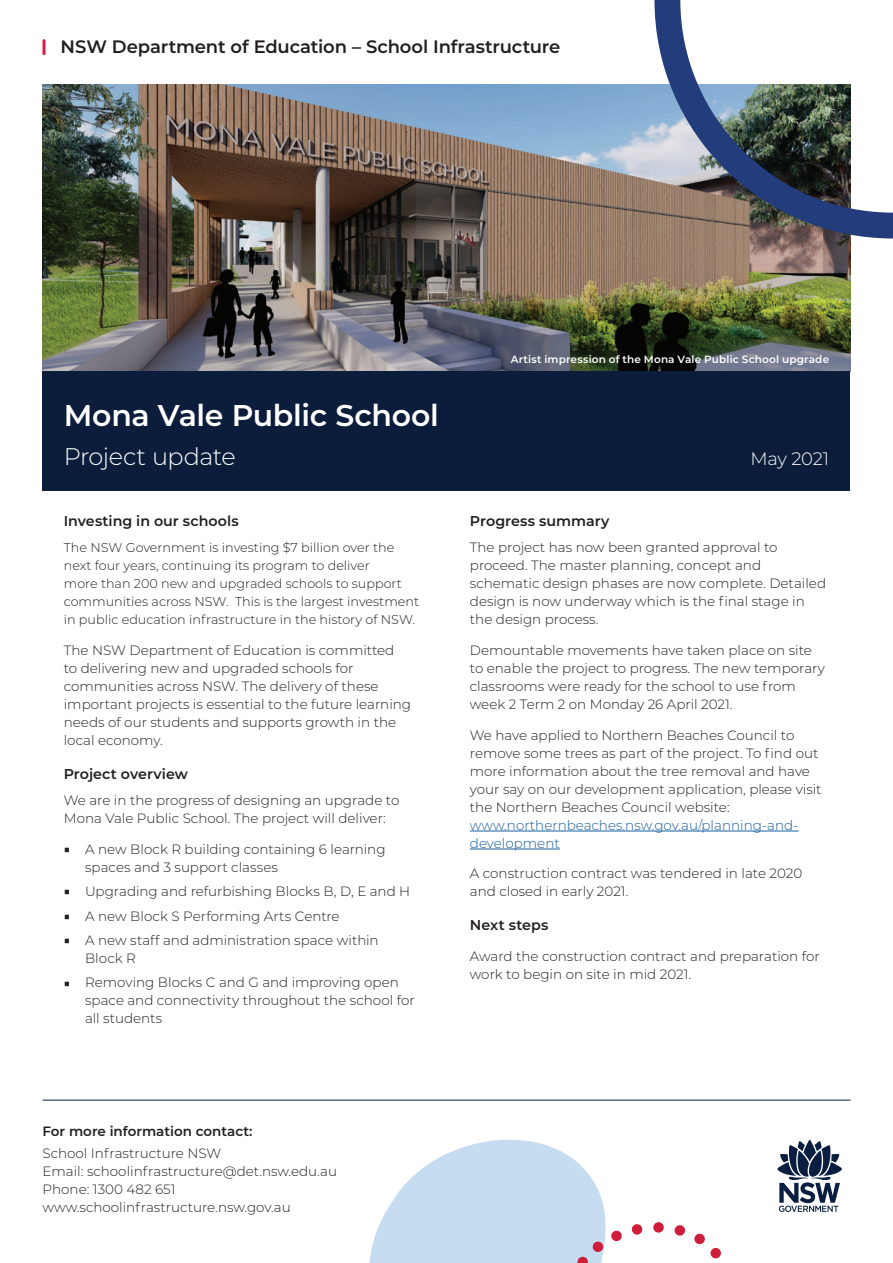
<style>
.page{position:relative;width:893px;height:1263px;background:#fff}
.page>*{position:absolute;margin:0;border:0;box-sizing:border-box;transform-origin:0 0}
.t1{font:600 30px "Montserrat";letter-spacing:-.01em;color:#fff}
.t2{font:300 24px "Montserrat";letter-spacing:-.02em;color:#fff}
.t3{font:600 18px "Montserrat";letter-spacing:-.005em;color:#231f20}
.t4{font:300 18px "Montserrat";letter-spacing:-.015em;color:#fff}
.t5{font:600 14.25px "Montserrat";color:#231f20}
.t6{font:300 13.5px/18px "Montserrat";color:#231f20}
.t7{font:300 13.5px/18px "Montserrat";color:#175d9e}
.t8{font:600 13.5px "Montserrat";color:#231f20}
.t9{font:300 12.75px/18px "Montserrat";color:#231f20}
.t10{font:600 10.5px "Montserrat";letter-spacing:.015em;color:#fff}
.s1{font-size:11.55px}
</style>
<div class="page">
<svg style="left:369px;top:1139px;width:237px;height:124px;fill:#c6dcf0"></svg>
<svg style="left:632px;top:1224px;width:11px;height:11px"></svg>
<svg style="left:675px;top:1225px;width:11px;height:11px"></svg>
<svg style="left:611px;top:1230px;width:11px;height:12px"></svg>
<svg style="left:577px;top:1241px;width:27px;height:22px"></svg>
<svg style="left:694px;top:1233px;width:27px;height:26px"></svg>
<div style="left:653px;top:1222px;width:11px;height:11px;background:#cf1e3b;border-radius:50%"></div>
<svg style="left:777px;top:1140px;width:65px;height:72px"></svg>
<hr style="left:43px;top:39px;width:3px;height:16px;background:#d61d46;border-radius:2px">
<hr style="left:43px;top:1100px;width:807px;height:1px;background:#0c1c3b">
<img style="left:43px;top:84px;width:807px;height:287px">
<hr style="left:470px;top:831px;width:328px;height:1px;background:#175d9e">
<hr style="left:470px;top:849px;width:90px;height:1px;background:#175d9e">
<div style="left:43px;top:371px;width:807px;height:119px;background:#0c1c3b"></div>
<svg style="left:654px;top:0;width:239px;height:238px"></svg>
<h3 class="t3" style="left:61px;top:34px;width:501px">NSW Department of Education – School Infrastructure</h3>
<p class="t10" style="left:511px;top:352px;width:320px">Artist impression of the Mona Vale Public School upgrade</p>
<h1 class="t1" style="left:64px;top:394px;width:376px">Mona Vale Public School</h1>
<h2 class="t2" style="left:64px;top:441px;width:173px">Project update</h2>
<h3 class="t4" style="left:750px;top:447px;width:80px">May 2021</h3>
<p class="t5" style="left:64px;top:510px;width:176px">Investing in our schools</p>
<p class="t9" style="left:64px;top:538px;width:357px">The NSW Government is investing $7 billion over the next four years, continuing its program to deliver<br>more than 200 new and upgraded schools to support communities across NSW. This is the largest investment in public education infrastructure in the history of NSW.</p>
<p class="t6" style="left:64px;top:641px;width:349px">The NSW Department of Education is committed to delivering new and upgraded schools for communities across NSW. The delivery of these important projects is essential to the future learning needs of our students and supports growth in the local economy.</p>
<p class="t5" style="left:64px;top:763px;width:126px">Project overview</p>
<p class="t6" style="left:64px;top:791px;width:337px">We are in the progress of designing an upgrade to<br>Mona Vale Public School. The project will deliver:</p>
<p class="t6" style="left:85px;top:840px;width:302px;text-indent:-21px"><span class="s1">■</span> A new Block R building containing 6 learning spaces and 3 support classes</p>
<p class="t6" style="left:64px;top:882px;width:348px"><span class="s1">■</span> Upgrading and refurbishing Blocks B, D, E and H</p>
<p class="t6" style="left:64px;top:906px;width:277px"><span class="s1">■</span> A new Block S Performing Arts Centre</p>
<p class="t6" style="left:85px;top:931px;width:295px;text-indent:-21px"><span class="s1">■</span> A new staff and administration space within<br>Block R</p>
<p class="t6" style="left:85px;top:973px;width:331px;text-indent:-21px"><span class="s1">■</span> Removing Blocks C and G and improving open space and connectivity throughout the school for all students</p>
<p class="t8" style="left:43px;top:1121px;width:211px">For more information contact:</p>
<p class="t6" style="left:43px;top:1144px;width:296px">School Infrastructure NSW<br>Email: schoolinfrastructure@det.nsw.edu.au Phone: 1300 482 651 www.schoolinfrastructure.nsw.gov.au</p>
<p class="t5" style="left:470px;top:510px;width:141px">Progress summary</p>
<p class="t6" style="left:470px;top:538px;width:358px">The project has now been granted approval to proceed. The master planning, concept and schematic design phases are now complete. Detailed design is now underway which is the final stage in the design process.</p>
<p class="t6" style="left:470px;top:641px;width:356px">Demountable movements have taken place on site to enable the project to progress. The new temporary classrooms were ready for the school to use from week 2 Term 2 on Monday 26 April 2021.</p>
<p class="t6" style="left:470px;top:725px;width:353px">We have applied to Northern Beaches Council to remove some trees as part of the project. To find out more information about the tree removal and have your say on our development application, please visit the Northern Beaches Council website:</p>
<p class="t7" style="left:470px;top:815px;width:330px">www.northernbeaches.nsw.gov.au/planning-and&shy;development</p>
<p class="t6" style="left:470px;top:864px;width:334px">A construction contract was tendered in late 2020 and closed in early 2021.</p>
<p class="t5" style="left:470px;top:915px;width:80px">Next steps</p>
<p class="t6" style="left:470px;top:947px;width:351px">Award the construction contract and preparation for work to begin on site in mid 2021.</p>
</div>
